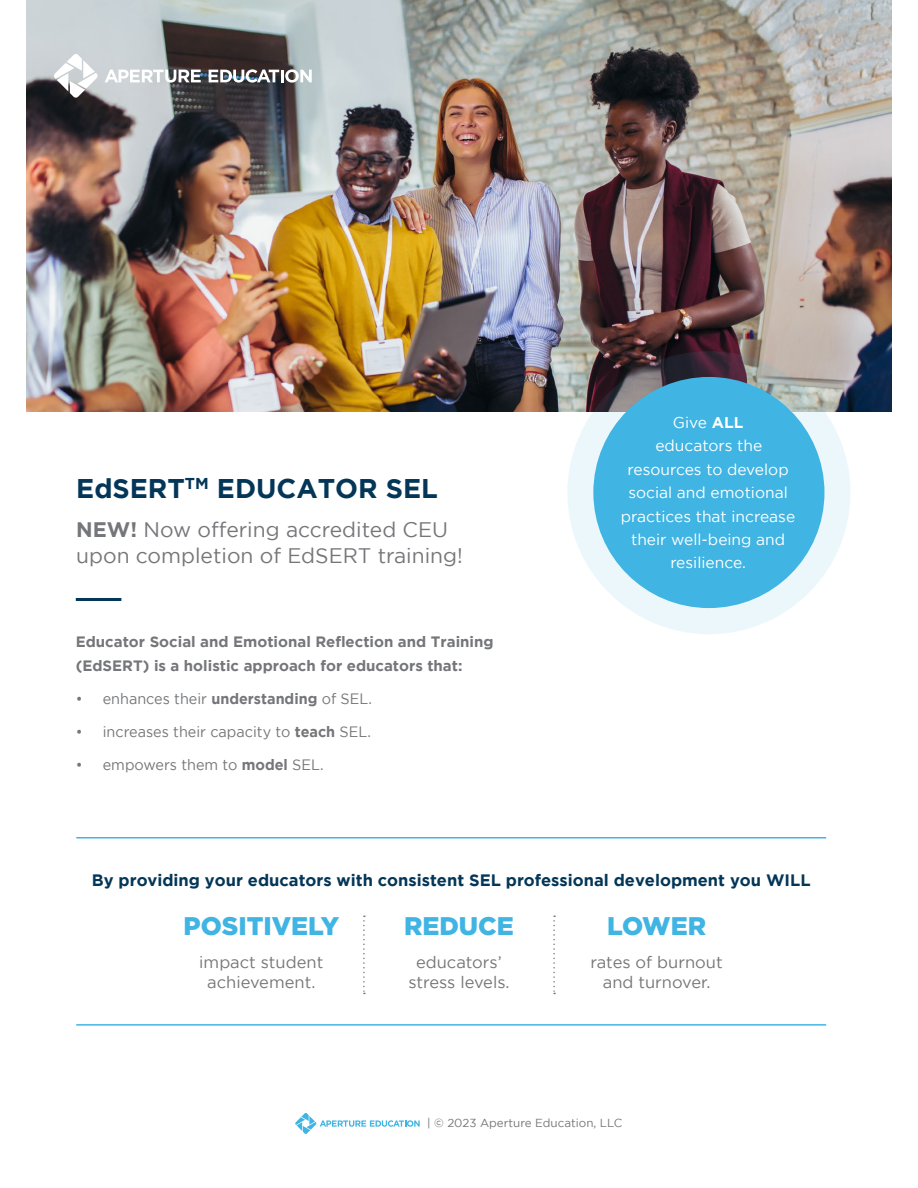
<style>
.page{position:relative;width:918px;height:1188px;background:#fff}
.page>*{position:absolute;margin:0;border:0;box-sizing:border-box;transform-origin:0 0}
.t1{font:700 27px "Gotham";color:#043657}
.t2{font:900 25.5px "Gotham";color:#40b4e2}
.t3{font:21px/25.5px "Gotham";color:#757679}
.t4{font:16.5px/19.8px "Gotham";color:#757679;text-align:center}
.t5{font:700 16.5px "Gotham";color:#043657}
.t6{font:15.6px/23.4px "Gotham";color:#fff;text-align:center}
.t7{font:700 15px/24px "Gotham";color:#757679}
.t8{font:15px "Gotham";color:#757679;scale:.96 1}
.t9{font:11.7px "Gotham";color:#757679}
.s1{font-weight:700}
</style>
<div class="page">
<img style="left:26px;top:0;width:866px;height:412px">
<hr style="left:76px;top:837px;width:750px;height:1px;background:#40b4e2">
<hr style="left:76px;top:1024px;width:750px;height:2px;background:#40b4e2">
<hr style="left:76px;top:598px;width:45px;height:3px;background:#043657">
<svg style="left:105px;top:70px;width:96px;height:13px"></svg>
<svg style="left:209px;top:69px;width:103px;height:14px"></svg>
<svg style="left:54px;top:54px;width:44px;height:44px"></svg>
<svg style="left:295px;top:1113px;width:125px;height:21px"></svg>
<svg style="left:567px;top:351px;width:283px;height:283px;background:#c7ced3"></svg>
<div style="left:593px;top:377px;width:231px;height:231px;background:#40b4e2;border-radius:50%"></div>
<svg style="left:363px;top:916px;width:2px;height:78px"></svg>
<svg style="left:553px;top:916px;width:2px;height:78px"></svg>
<h1 class="t1" style="left:76px;top:473px;width:363px">EdSERT<sup>TM</sup> EDUCATOR SEL</h1>
<h3 class="t3" style="left:76px;top:517px;width:388px"><span class="s1">NEW!</span> Now offering accredited CEU upon completion of EdSERT training!</h3>
<p class="t7" style="left:76px;top:629px;width:419px">Educator Social and Emotional Reflection and Training (EdSERT) is a holistic approach for educators that:</p>
<p class="t8" style="left:76px;top:690px;width:310px">• enhances their <span class="s1">understanding</span> of SEL.</p>
<p class="t8" style="left:76px;top:723px;width:309px">• increases their capacity to <span class="s1">teach</span> SEL.</p>
<p class="t8" style="left:76px;top:756px;width:260px">• empowers them to <span class="s1">model</span> SEL.</p>
<p class="t6" style="left:621px;top:411px;width:176px">Give <span class="s1">ALL<br></span>educators the resources to develop social and emotional practices that increase their well-being and resilience.</p>
<p class="t5" style="left:92px;top:870px;width:720px">By providing your educators with consistent SEL professional development you WILL</p>
<h2 class="t2" style="left:184px;top:911px;width:157px">POSITIVELY</h2>
<p class="t4" style="left:199px;top:952px;width:126px">impact student achievement.</p>
<h2 class="t2" style="left:404px;top:911px;width:111px">REDUCE</h2>
<p class="t4" style="left:408px;top:952px;width:103px">educators’ stress levels.</p>
<h2 class="t2" style="left:607px;top:911px;width:100px">LOWER</h2>
<p class="t4" style="left:591px;top:952px;width:134px">rates of burnout and turnover.</p>
<p class="t9" style="left:427px;top:1117px;width:197px">| © 2023 Aperture Education, LLC</p>
</div>
